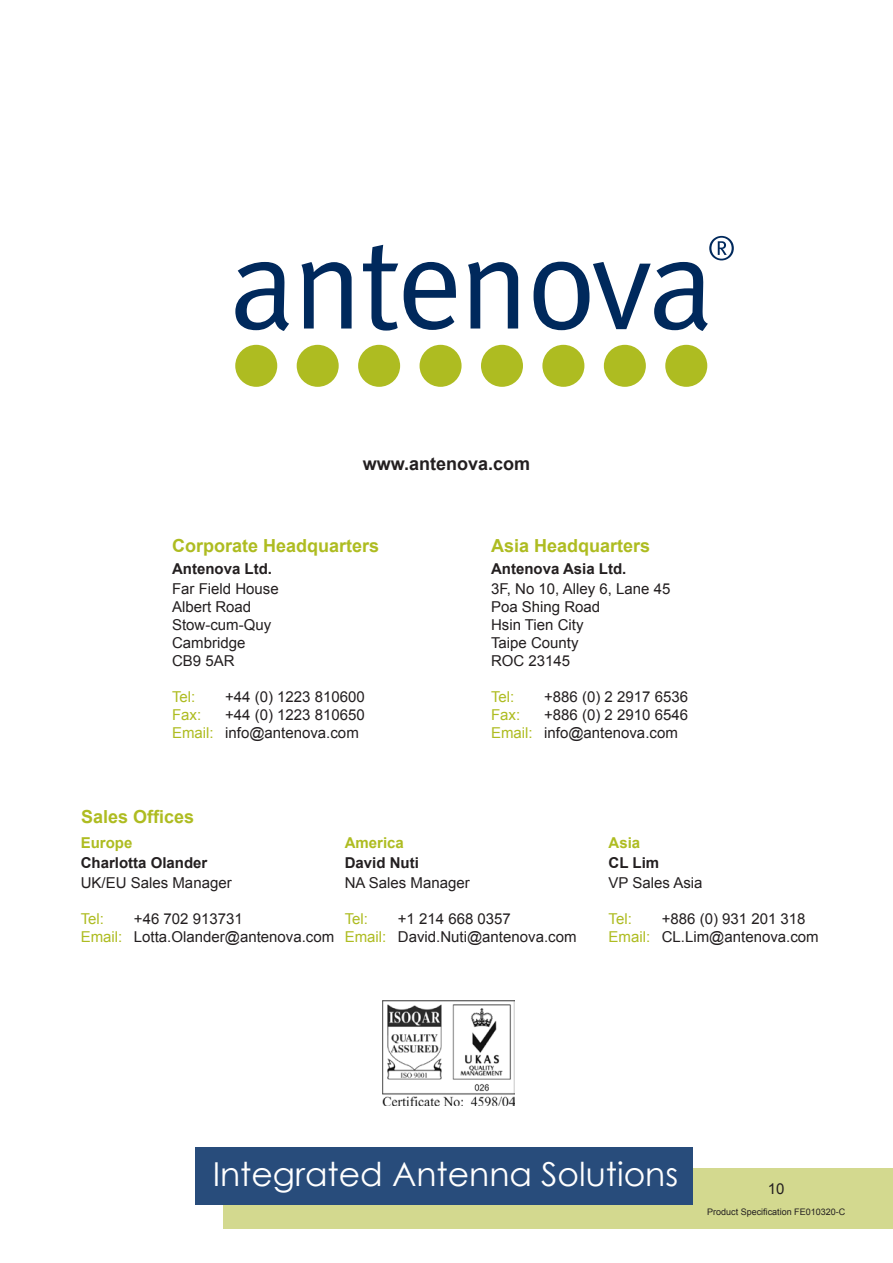
<style>
.page{position:relative;width:893px;height:1263px;background:#fff}
.page>*{position:absolute;margin:0;border:0;box-sizing:border-box;transform-origin:0 0}
.t1{font:33px "Century Gothic";color:#fff}
.t2{font:700 18px "Arial";color:#aebc21}
.t3{font:700 18px "Arial";color:#231f20}
.t4{font:15px/18px "Arial";color:#231f20}
.t5{font:700 15px "Arial";color:#231f20}
.t6{font:15px "Arial";color:#aebc21}
.t7{font:700 15px "Arial";color:#aebc21}
.t8{font:9px "Arial";color:#231f20}
.s1{color:#aebc21}
</style>
<div class="page">
<div style="left:223px;top:1168px;width:670px;height:61px;background:#d3d98f"></div>
<div style="left:196px;top:1148px;width:497px;height:57px;background:#284c7b"></div>
<img style="left:382px;top:1000px;width:133px;height:105px">
<svg style="left:235px;top:262px;width:54px;height:69px"></svg>
<svg style="left:301px;top:262px;width:51px;height:66px"></svg>
<svg style="left:363px;top:245px;width:35px;height:86px"></svg>
<svg style="left:404px;top:262px;width:52px;height:68px"></svg>
<svg style="left:468px;top:262px;width:50px;height:66px"></svg>
<svg style="left:534px;top:236px;width:200px;height:95px"></svg>
<div style="left:235px;top:345px;width:42px;height:42px;background:#aebc21;border-radius:50%"></div>
<div style="left:665px;top:345px;width:42px;height:42px;background:#aebc21;border-radius:50%"></div>
<div style="left:604px;top:345px;width:42px;height:42px;background:#aebc21;border-radius:50%"></div>
<div style="left:542px;top:345px;width:42px;height:42px;background:#aebc21;border-radius:50%"></div>
<div style="left:481px;top:345px;width:42px;height:42px;background:#aebc21;border-radius:50%"></div>
<div style="left:420px;top:345px;width:42px;height:42px;background:#aebc21;border-radius:50%"></div>
<div style="left:358px;top:345px;width:42px;height:42px;background:#aebc21;border-radius:50%"></div>
<div style="left:297px;top:345px;width:42px;height:42px;background:#aebc21;border-radius:50%"></div>
<p class="t3" style="left:363px;top:452px;width:169px">www.antenova.com</p>
<p class="t2" style="left:172px;top:534px;width:209px">Corporate Headquarters</p>
<p class="t5" style="left:172px;top:559px;width:102px">Antenova Ltd.</p>
<p class="t4" style="left:172px;top:580px;width:108px">Far Field House<br>Albert Road<br>Stow-cum-Quy<br>Cambridge<br>CB9 5AR</p>
<p class="t6" style="left:172px;top:687px;width:25px">Tel:</p>
<p class="t4" style="left:225px;top:688px;width:141px">+44 (0) 1223 810600</p>
<p class="t6" style="left:172px;top:705px;width:31px">Fax:</p>
<p class="t4" style="left:172px;top:706px;width:194px;text-indent:53px">+44 (0) 1223 810650<br><span class="s1">Email:</span> info@antenova.com</p>
<p class="t2" style="left:81px;top:805px;width:115px">Sales Offices</p>
<p class="t2" style="left:491px;top:534px;width:161px">Asia Headquarters</p>
<p class="t5" style="left:491px;top:559px;width:137px">Antenova Asia Ltd.</p>
<p class="t4" style="left:491px;top:580px;width:181px">3F, No 10, Alley 6, Lane 45<br>Poa Shing Road<br>Hsin Tien City<br>Taipe County<br>ROC 23145</p>
<p class="t6" style="left:491px;top:687px;width:25px">Tel:</p>
<p class="t4" style="left:544px;top:688px;width:145px">+886 (0) 2 2917 6536</p>
<p class="t6" style="left:491px;top:705px;width:31px">Fax:</p>
<p class="t4" style="left:491px;top:706px;width:198px;text-indent:53px">+886 (0) 2 2910 6546<br><span class="s1">Email:</span> info@antenova.com</p>
<p class="t7" style="left:81px;top:833px;width:53px">Europe</p>
<p class="t5" style="left:81px;top:853px;width:128px">Charlotta Olander</p>
<p class="t4" style="left:81px;top:874px;width:152px">UK/EU Sales Manager</p>
<p class="t6" style="left:81px;top:909px;width:25px">Tel:</p>
<p class="t4" style="left:81px;top:910px;width:255px;text-indent:53px">+46 702 913731<br><span class="s1">Email:</span> Lotta.Olander@antenova.com</p>
<p class="t7" style="left:345px;top:833px;width:61px">America</p>
<p class="t5" style="left:345px;top:853px;width:76px">David Nuti</p>
<p class="t4" style="left:345px;top:874px;width:127px">NA Sales Manager</p>
<p class="t6" style="left:345px;top:909px;width:25px">Tel:</p>
<p class="t4" style="left:345px;top:910px;width:233px;text-indent:53px">+1 214 668 0357<br><span class="s1">Email:</span> David.Nuti@antenova.com</p>
<p class="t7" style="left:609px;top:833px;width:33px">Asia</p>
<p class="t5" style="left:609px;top:853px;width:52px">CL Lim</p>
<p class="t4" style="left:609px;top:874px;width:95px">VP Sales Asia</p>
<p class="t6" style="left:609px;top:909px;width:25px">Tel:</p>
<p class="t4" style="left:609px;top:910px;width:212px;text-indent:53px">+886 (0) 931 201 318<br><span class="s1">Email:</span> CL.Lim@antenova.com</p>
<h1 class="t1" style="left:213px;top:1150px;width:467px">Integrated Antenna Solutions</h1>
<p class="t4" style="left:768px;top:1180px;width:18px">10</p>
<p class="t8" style="left:707px;top:1206px;width:140px">Product Specification FE010320-C</p>
</div>
